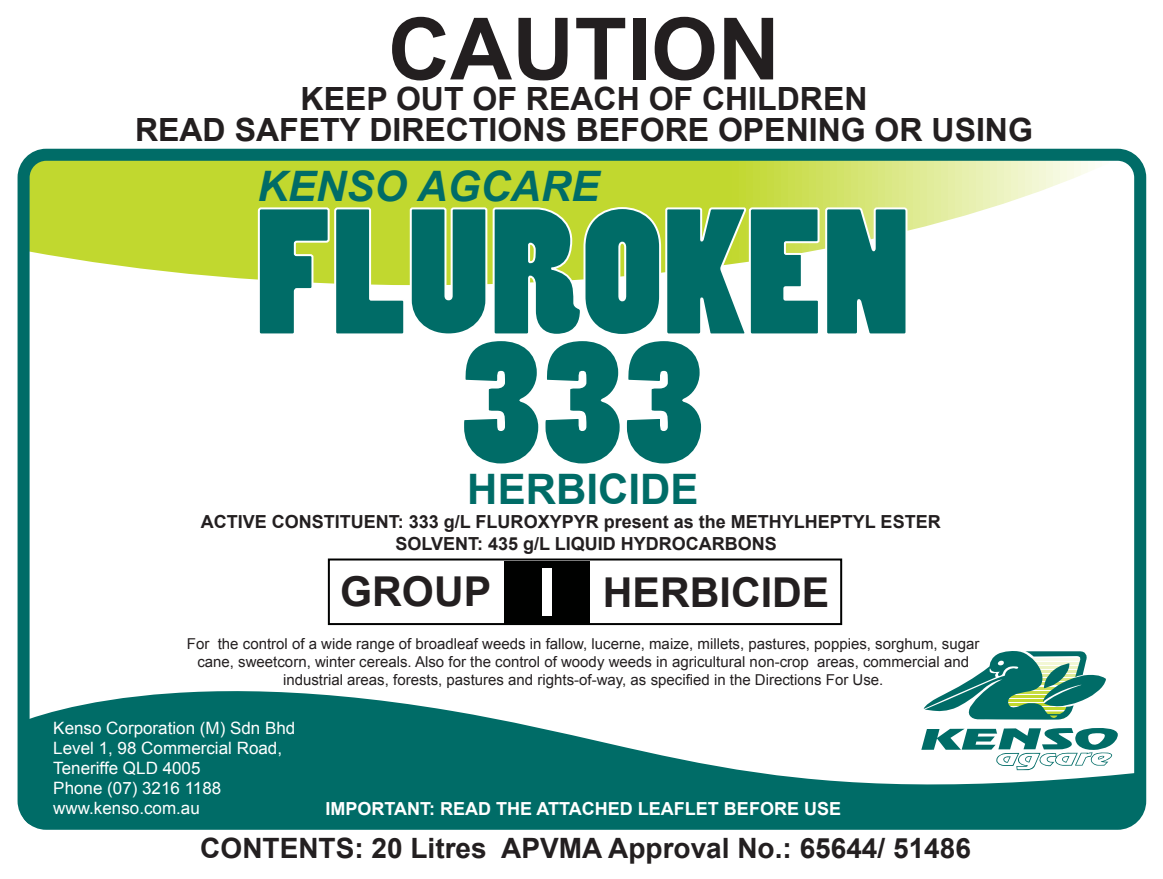
<style>
.page{position:relative;width:1163px;height:879px;background:#fff}
.page>*{position:absolute;margin:0;border:0;box-sizing:border-box;transform-origin:0 0}
.t1{font:168px/130px "Poplar Std";color:#006c67;text-align:center;scale:1.08 1}
.t2{font:700 86px "Arial";color:#231f20}
.t3{font:italic 700 42px "Arial";color:#006c67}
.t4{font:700 42px "Arial";color:#006c67}
.t5{font:700 41.2px "Arial";color:#231f20}
.t6{font:700 32px "Arial";color:#231f20}
.t7{font:700 28px "Arial";color:#231f20}
.t8{font:700 18px/21.6px "Arial";color:#231f20}
.t9{font:700 18px "Arial";color:#fff}
.t10{font:17px/20px "Arial";color:#fff}
.t11{font:15px/18px "Arial";color:#231f20;text-align:center}
.s1{font-size:66px;color:#fff}
</style>
<div class="page">
<svg style="left:31px;top:678px;width:1101px;height:139px;fill:#006c67"></svg>
<svg style="left:31px;top:162px;width:1064px;height:118px"></svg>
<div style="left:18px;top:149px;width:1127px;height:681px;border:12px solid #006c67;border-radius:23px"></div>
<svg style="left:921px;top:728px;width:196px;height:42px"></svg>
<svg style="left:923px;top:651px;width:182px;height:68px"></svg>
<svg style="left:257px;top:206px;width:651px;height:80px"></svg>
<div style="left:504px;top:561px;width:85px;height:63px;background:#000100"></div>
<div style="left:328px;top:558px;width:514px;height:67px;border:2px solid #000100"></div>
<h2 class="t2" style="left:388px;top:-8px;width:393px">CAUTION</h2>
<h3 class="t6" style="left:135px;top:109px;width:899px">READ SAFETY DIRECTIONS BEFORE OPENING OR USING</h3>
<h3 class="t6" style="left:300px;top:78px;width:568px">KEEP OUT OF REACH OF CHILDREN</h3>
<h3 class="t3" style="left:257px;top:158px;width:343px">KENSO AGCARE</h3>
<h1 class="t1" style="left:255px;top:215px;width:607px">FLUROKEN<br>333</h1>
<h3 class="t4" style="left:467px;top:461px;width:232px">HERBICIDE</h3>
<p class="t8" style="left:395px;top:512px;width:546px;text-indent:-194px">ACTIVE CONSTITUENT: 333 g/L FLUROXYPYR present as the METHYLHEPTYL ESTER<br>SOLVENT: 435 g/L LIQUID HYDROCARBONS</p>
<h3 class="t5" style="left:340px;top:565px;width:490px">GROUP <span class="s1">I</span> HERBICIDE</h3>
<p class="t11" style="left:187px;top:635px;width:794px">For the control of a wide range of broadleaf weeds in fallow, lucerne, maize, millets, pastures, poppies, sorghum, sugar cane, sweetcorn, winter cereals. Also for the control of woody weeds in agricultural non-crop areas, commercial and industrial areas, forests, pastures and rights-of-way, as specified in the Directions For Use.</p>
<p class="t10" style="left:53px;top:718px;width:243px">Kenso Corporation (M) Sdn Bhd<br>Level 1, 98 Commercial Road,<br>Teneriffe QLD 4005<br>Phone (07) 3216 1188 www.kenso.com.au</p>
<p class="t9" style="left:325px;top:796px;width:517px">IMPORTANT: READ THE ATTACHED LEAFLET BEFORE USE</p>
<h3 class="t7" style="left:200px;top:829px;width:772px">CONTENTS: 20 Litres APVMA Approval No.: 65644/ 51486</h3>
</div>
